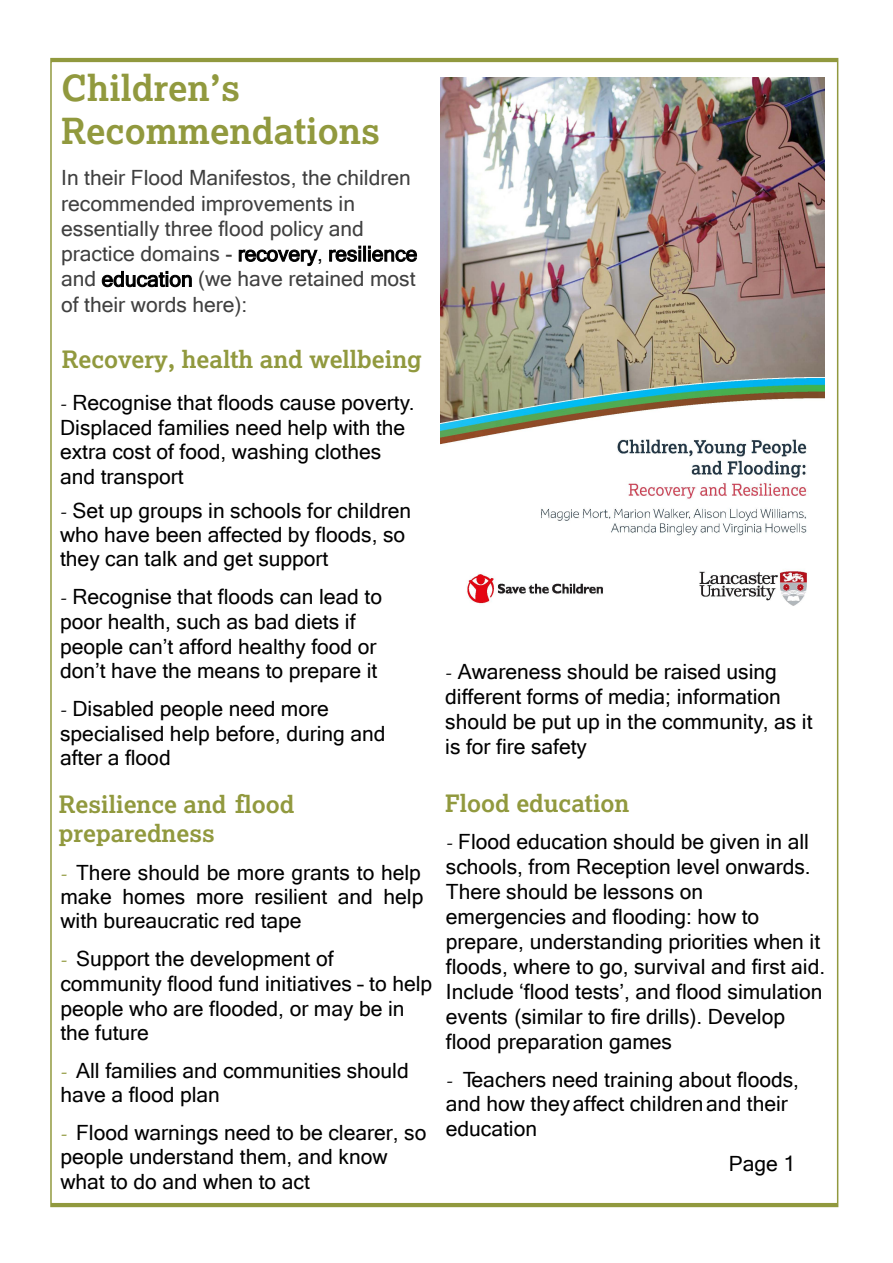
<style>
.page{position:relative;width:893px;height:1263px;background:#fff}
.page>*{position:absolute;margin:0;border:0;box-sizing:border-box;transform-origin:0 0}
.t1{font:700 36px/43.2px "Lexia";color:#91993e}
.t2{font:700 24px/29.1px "Lexia";color:#91993e}
.t3{font:21px/24.3px "Microsoft Sans Serif";color:#000}
.t4{font:21px/25.2px "Microsoft Sans Serif";color:#404040}
.s1{color:#000}
.s2{font-family:"Minion Pro"}
.s3{font-family:"Rockwell";font-weight:400;font-size:27.75px}
.s4{font-family:"Minion Pro";color:#91993e}
</style>
<div class="page">
<img style="left:440px;top:78px;width:385px;height:528px">
<h1 class="t1" style="left:61px;top:65px;width:320px">Children’s<br>Recommendations</h1>
<p class="t4" style="left:61px;top:165px;width:358px">In their Flood Manifestos, the children recommended improvements in essentially three flood policy and practice domains - <span class="s1">recovery, resilience </span>and <span class="s1">education</span> (we have retained most of their words here):</p>
<p class="t2" style="left:62px;top:344px;width:362px">Recovery, health and wellbeing</p>
<p class="t3" style="left:60px;top:390px;width:356px"><span class="s2">-</span> Recognise that floods cause poverty.<br>Displaced families need help with the extra cost of food, washing clothes and transport</p>
<p class="t3" style="left:60px;top:498px;width:352px"><span class="s2">-</span> Set up groups in schools for children who have been affected by floods, so they can talk and get support</p>
<p class="t3" style="left:60px;top:584px;width:323px"><span class="s2">-</span> Recognise that floods can lead to poor health, such as bad diets if people can’t afford healthy food or don’t have the means to prepare it</p>
<p class="t3" style="left:60px;top:696px;width:327px"><span class="s2">-</span> Disabled people need more specialised help before, during and after a flood</p>
<p class="t2" style="left:59px;top:789px;width:237px">Resilience and <span class="s3">f</span>lood preparedness</p>
<p class="t3" style="left:60px;top:860px;width:364px;text-align:justify"><span class="s4">-</span> There should be more grants to help make homes more resilient and help with bureaucratic red tape</p>
<p class="t3" style="left:60px;top:946px;width:373px"><span class="s4">-</span> Support the development of community flood fund initiatives – to help people who are flooded, or may be in the future</p>
<p class="t3" style="left:60px;top:1059px;width:350px;line-height:23.5px"><span class="s4">-</span> All families and communities should have a flood plan</p>
<p class="t3" style="left:60px;top:1120px;width:367px"><span class="s4">-</span> Flood warnings need to be clearer, so people understand them, and know what to do and when to act</p>
<p class="t3" style="left:445px;top:659px;width:369px;line-height:24.8px"><span class="s2">-</span> Awareness should be raised using different forms of media; information should be put up in the community, as it is for fire safety</p>
<p class="t2" style="left:445px;top:788px;width:186px">Flood education</p>
<p class="t3" style="left:446px;top:828px;width:381px;line-height:25px"><span class="s2">-</span> Flood education should be given in all schools, from Reception level onwards.<br>There should be lessons on emergencies and flooding: how to prepare, understanding priorities when it floods, where to go, survival and first aid.<br>Include ‘flood tests’, and flood simulation events (similar to fire drills). Develop flood preparation games</p>
<p class="t3" style="left:446px;top:1067px;width:355px"><span class="s2">-</span> Teachers need training about floods, and how they affect children and their education</p>
<p class="t3" style="left:729px;top:1151px;width:68px">Page 1</p>
</div>
